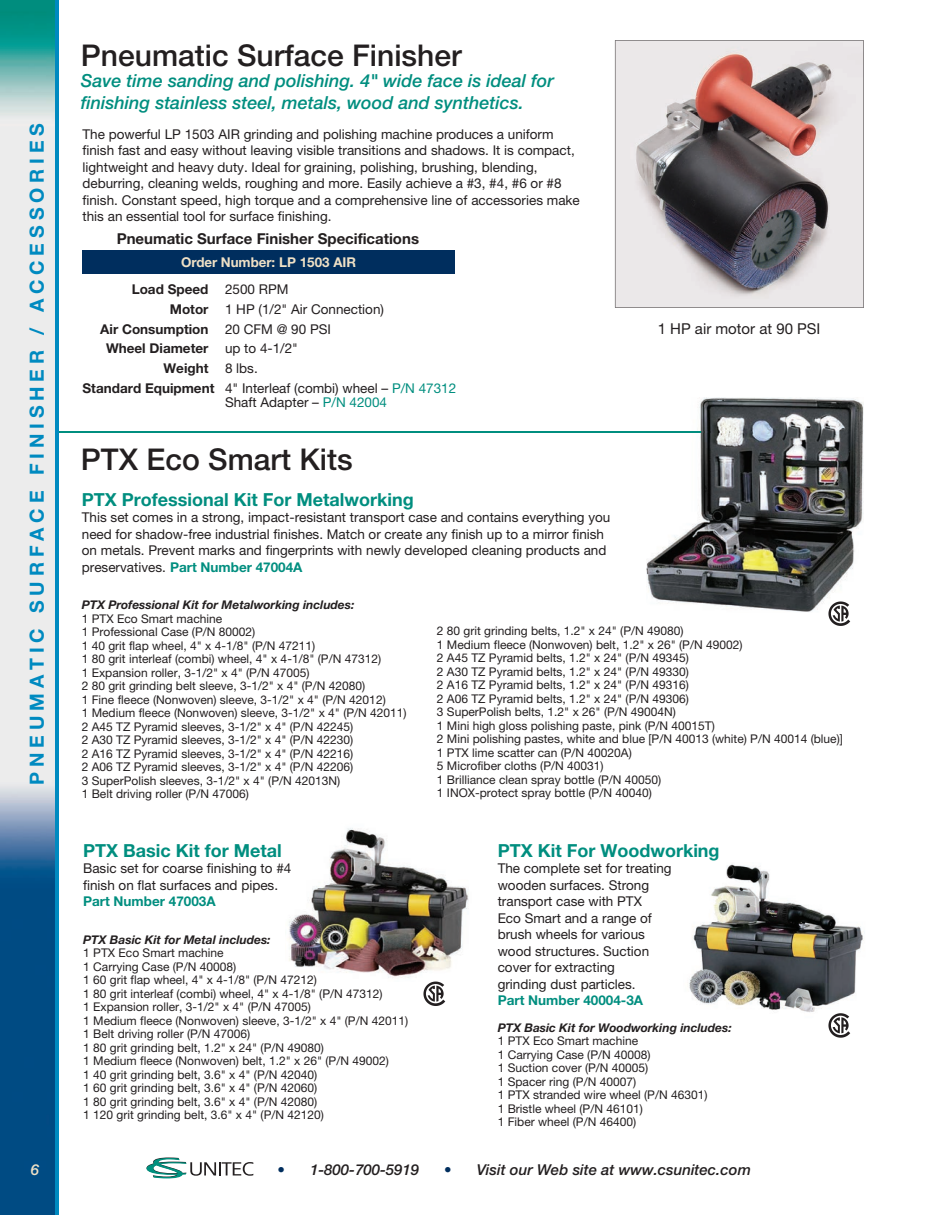
<style>
.page{position:relative;width:945px;height:1215px;background:#fff}
.page>*{position:absolute;margin:0;border:0;box-sizing:border-box;transform-origin:0 0}
.t1{font:500 30px "Helvetica Neue";color:#231f20}
.t2{font:700 19.5px "Helvetica Neue";letter-spacing:.25em;color:#008ac0}
.t3{font:italic 500 18px/21.6px "Helvetica Neue";color:#008e7f}
.t4{font:700 18px "Helvetica Neue";color:#008e7f}
.t5{font:italic 500 15px "Helvetica Neue";color:#231f20}
.t6{font:700 15px "Helvetica Neue";color:#231f20}
.t7{font:15px "Helvetica Neue";color:#231f20}
.t8{font:italic 500 15px "Helvetica Neue";color:#f0e1c6}
.t9{font:13.5px/16.5px "Helvetica Neue";color:#231f20}
.t10{font:700 13.5px "Helvetica Neue";color:#231f20}
.t11{font:700 13.5px/27.3px "Helvetica Neue";letter-spacing:-.005em;color:#f0e1c6}
.t12{font:700 13.5px "Helvetica Neue";color:#008e7f}
.t13{font:12px/13.5px "Helvetica Neue";color:#231f20}
.t14{font:italic 700 12px "Helvetica Neue";color:#231f20}
.s1{color:#231f20}
.s2{font-weight:400;color:#231f20}
.s3{font-weight:700}
.s4{font-weight:400}
.s5{color:#008e7f}
.s6{font-weight:700;color:#008e7f}
.s7{color:#002e5e}
</style>
<div class="page">
<svg style="left:147px;top:1158px;width:106px;height:20px"></svg>
<hr style="left:52px;top:431px;width:700px;height:2px;background:#008e7f">
<svg style="left:615px;top:40px;width:249px;height:268px;background:#afa3a5"></svg>
<img style="left:646px;top:397px;width:218px;height:215px">
<img style="left:646px;top:431px;width:106px;height:2px">
<img style="left:288px;top:828px;width:181px;height:150px">
<img style="left:689px;top:864px;width:174px;height:170px">
<svg style="left:828px;top:1013px;width:22px;height:25px"></svg>
<svg style="left:828px;top:601px;width:22px;height:25px"></svg>
<svg style="left:423px;top:982px;width:22px;height:24px"></svg>
<img style="left:0;top:0;width:55px;height:713px">
<img style="left:0;top:713px;width:57px;height:502px">
<div style="left:82px;top:250px;width:373px;height:24px;background:#002e5e"></div>
<hr style="left:55px;top:0;width:3px;height:1214px;background:#008ac0">
<h2 class="t2" style="left:25px;top:785px;width:663px;rotate:-90deg">PNEUMATIC SURFACE FINISHER / ACCESSORIES</h2>
<p class="t8" style="left:31px;top:1161px;width:10px">6</p>
<h1 class="t1" style="left:81px;top:37px;width:382px">Pneumatic Surface Finisher</h1>
<h3 class="t3" style="left:81px;top:70px;width:475px">Save time sanding and polishing. 4" wide face is ideal for finishing stainless steel, metals, wood and synthetics.</h3>
<p class="t9" style="left:82px;top:126px;width:499px">The powerful LP 1503 AIR grinding and polishing machine produces a uniform finish fast and easy without leaving visible transitions and shadows. It is compact, lightweight and heavy duty. Ideal for graining, polishing, brushing, blending, deburring, cleaning welds, roughing and more. Easily achieve a #3, #4, #6 or #8 finish. Constant speed, high torque and a comprehensive line of accessories make this an essential tool for surface finishing.</p>
<p class="t6" style="left:117px;top:229px;width:304px">Pneumatic Surface Finisher Specifications</p>
<p class="t11" style="left:132px;top:248px;width:226px;text-indent:49px">Order Number: LP 1503 AIR<br><span class="s1">Load Speed</span> <span class="s2">2500 RPM</span></p>
<p class="t9" style="left:170px;top:301px;width:216px"><span class="s3">Motor</span> 1 HP (1/2" Air Connection)</p>
<p class="t10" style="left:100px;top:321px;width:232px">Air Consumption <span class="s4">20 CFM @ 90 PSI</span></p>
<p class="t10" style="left:106px;top:340px;width:193px">Wheel Diameter <span class="s4">up to 4-1/2"</span></p>
<p class="t10" style="left:164px;top:360px;width:96px">Weight <span class="s4">8 lbs.</span></p>
<p class="t9" style="left:83px;top:379px;width:375px"><span class="s3">Standard Equipment</span> 4" Interleaf (combi) wheel – <span class="s5">P/N 47312</span></p>
<p class="t9" style="left:225px;top:394px;width:164px">Shaft Adapter – <span class="s5">P/N 42004</span></p>
<h1 class="t1" style="left:81px;top:442px;width:273px">PTX Eco Smart Kits</h1>
<h3 class="t4" style="left:82px;top:488px;width:333px">PTX Professional Kit For Metalworking</h3>
<p class="t9" style="left:82px;top:509px;width:530px">This set comes in a strong, impact-resistant transport case and contains everything you need for shadow-free industrial finishes. Match or create any finish up to a mirror finish on metals. Prevent marks and fingerprints with newly developed cleaning products and preservatives. <span class="s6">Part Number 47004A</span></p>
<p class="t7" style="left:658px;top:320px;width:164px">1 HP air motor at 90 PSI</p>
<p class="t14" style="left:82px;top:597px;width:274px">PTX Professional Kit for Metalworking includes:</p>
<p class="t13" style="left:82px;top:611px;width:326px">1 PTX Eco Smart machine<br>1 Professional Case (P/N 80002)<br>1 40 grit flap wheel, 4" x 4-1/8" (P/N 47211)<br>1 80 grit interleaf (combi) wheel, 4" x 4-1/8" (P/N 47312)<br>1 Expansion roller, 3-1/2" x 4" (P/N 47005)<br>2 80 grit grinding belt sleeve, 3-1/2" x 4" (P/N 42080)<br>1 Fine fleece (Nonwoven) sleeve, 3-1/2" x 4" (P/N 42012)<br>1 Medium fleece (Nonwoven) sleeve, 3-1/2" x 4" (P/N 42011)<br>2 A45 TZ Pyramid sleeves, 3-1/2" x 4" (P/N 42245)<br>2 A30 TZ Pyramid sleeves, 3-1/2" x 4" (P/N 42230)<br>2 A16 TZ Pyramid sleeves, 3-1/2" x 4" (P/N 42216)<br>2 A06 TZ Pyramid sleeves, 3-1/2" x 4" (P/N 42206)<br>3 SuperPolish sleeves, 3-1/2" x 4" (P/N 42013N)<br>1 Belt driving roller (P/N 47006)</p>
<h3 class="t4" style="left:83px;top:839px;width:200px">PTX Basic Kit for Metal</h3>
<p class="t9" style="left:83px;top:860px;width:210px">Basic set for coarse finishing to #4 finish on flat surfaces and pipes.</p>
<p class="t12" style="left:83px;top:893px;width:134px">Part Number 47003A</p>
<p class="t14" style="left:83px;top:932px;width:189px">PTX Basic Kit for Metal includes:</p>
<p class="t13" style="left:83px;top:946px;width:326px">1 PTX Eco Smart machine<br>1 Carrying Case (P/N 40008)<br>1 60 grit flap wheel, 4" x 4-1/8" (P/N 47212)<br>1 80 grit interleaf (combi) wheel, 4" x 4-1/8" (P/N 47312)<br>1 Expansion roller, 3-1/2" x 4" (P/N 47005)<br>1 Medium fleece (Nonwoven) sleeve, 3-1/2" x 4" (P/N 42011)<br>1 Belt driving roller (P/N 47006)<br>1 80 grit grinding belt, 1.2" x 24" (P/N 49080)<br>1 Medium fleece (Nonwoven) belt, 1.2" x 26" (P/N 49002)<br>1 40 grit grinding belt, 3.6" x 4" (P/N 42040)<br>1 60 grit grinding belt, 3.6" x 4" (P/N 42060)<br>1 80 grit grinding belt, 3.6" x 4" (P/N 42080)<br>1 120 grit grinding belt, 3.6" x 4" (P/N 42120)</p>
<p class="t13" style="left:437px;top:624px;width:408px">2 80 grit grinding belts, 1.2" x 24" (P/N 49080)<br>1 Medium fleece (Nonwoven) belt, 1.2" x 26" (P/N 49002)<br>2 A45 TZ Pyramid belts, 1.2" x 24" (P/N 49345)<br>2 A30 TZ Pyramid belts, 1.2" x 24" (P/N 49330)<br>2 A16 TZ Pyramid belts, 1.2" x 24" (P/N 49316)<br>2 A06 TZ Pyramid belts, 1.2" x 24" (P/N 49306)<br>3 SuperPolish belts, 1.2" x 26" (P/N 49004N)<br>1 Mini high gloss polishing paste, pink (P/N 40015T)<br>2 Mini polishing pastes, white and blue [P/N 40013 (white) P/N 40014 (blue)] 1 PTX lime scatter can (P/N 40020A)<br>5 Microfiber cloths (P/N 40031)<br>1 Brilliance clean spray bottle (P/N 40050)<br>1 INOX-protect spray bottle (P/N 40040)</p>
<h3 class="t4" style="left:498px;top:839px;width:223px">PTX Kit For Woodworking</h3>
<p class="t9" style="left:498px;top:860px;width:176px">The complete set for treating wooden surfaces. Strong transport case with PTX<br>Eco Smart and a range of brush wheels for various wood structures. Suction cover for extracting<br>grinding dust particles.</p>
<p class="t12" style="left:498px;top:992px;width:147px">Part Number 40004-3A</p>
<p class="t14" style="left:498px;top:1020px;width:236px">PTX Basic Kit for Woodworking includes:</p>
<p class="t13" style="left:498px;top:1034px;width:211px">1 PTX Eco Smart machine<br>1 Carrying Case (P/N 40008)<br>1 Suction cover (P/N 40005)<br>1 Spacer ring (P/N 40007)<br>1 PTX stranded wire wheel (P/N 46301)<br>1 Bristle wheel (P/N 46101)<br>1 Fiber wheel (P/N 46400)</p>
<p class="t5" style="left:278px;top:1161px;width:143px"><span class="s7">•</span> 1-800-700-5919</p>
<p class="t5" style="left:444px;top:1161px;width:308px"><span class="s7">•</span> Visit our Web site at www.csunitec.com</p>
</div>
